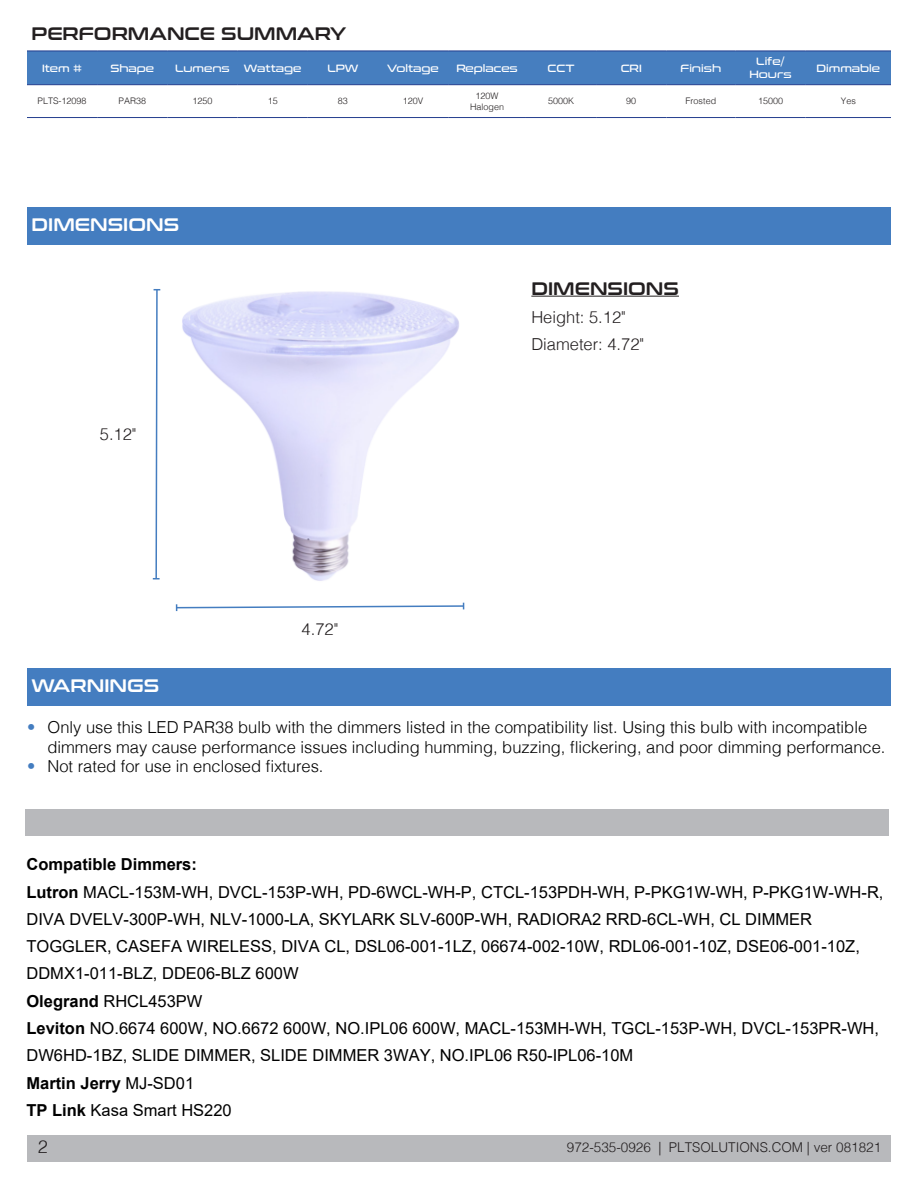
<style>
.page{position:relative;width:918px;height:1188px;background:#fff}
.page>*{position:absolute;margin:0;border:0;box-sizing:border-box;transform-origin:0 0}
.t1{font:18px "Conthrax Sb";color:#231f20}
.t2{font:18px "Conthrax Sb";color:#fff}
.t3{font:300 18px "Helvetica";color:#231f20}
.t4{font:16.5px/27.3px "Arial";color:#000}
.t5{font:300 16.5px/19.8px "Helvetica";color:#000}
.PLT_Body{font:300 16.5px "Helvetica";color:#231f20}
.t6{font:300 13.5px "Helvetica";color:#231f20}
.t7{font:10.5px/12.6px "Conthrax Rg";color:#fff;text-align:center}
.Paragraph_Style_1{font:300 9px "Helvetica";color:#231f20}
.s1{color:#447dc0}
.s2{font-weight:700}
</style>
<div class="page">
<div style="left:27px;top:1135px;width:864px;height:27px;background:#b8b9bc"></div>
<div style="left:27px;top:207px;width:864px;height:37px;background:#447dc0"></div>
<svg style="left:153px;top:289px;width:7px;height:291px"></svg>
<svg style="left:175px;top:603px;width:290px;height:8px"></svg>
<div style="left:27px;top:52px;width:864px;height:32px;background:#467ebf"></div>
<hr style="left:27px;top:117px;width:70px;height:1px;background:#253f8e">
<hr style="left:97px;top:117px;width:70px;height:1px;background:#253f8e">
<hr style="left:167px;top:117px;width:71px;height:1px;background:#253f8e">
<hr style="left:238px;top:117px;width:70px;height:1px;background:#253f8e">
<hr style="left:308px;top:117px;width:70px;height:1px;background:#253f8e">
<hr style="left:378px;top:117px;width:70px;height:1px;background:#253f8e">
<hr style="left:448px;top:117px;width:78px;height:1px;background:#253f8e">
<hr style="left:526px;top:117px;width:70px;height:1px;background:#253f8e">
<hr style="left:596px;top:117px;width:70px;height:1px;background:#253f8e">
<hr style="left:666px;top:117px;width:69px;height:1px;background:#253f8e">
<hr style="left:735px;top:117px;width:71px;height:1px;background:#253f8e">
<hr style="left:806px;top:117px;width:85px;height:1px;background:#253f8e">
<hr style="left:27px;top:51px;width:70px;height:1px;background:#253f8e">
<hr style="left:97px;top:51px;width:70px;height:1px;background:#253f8e">
<hr style="left:167px;top:51px;width:71px;height:1px;background:#253f8e">
<hr style="left:238px;top:51px;width:70px;height:1px;background:#253f8e">
<hr style="left:308px;top:51px;width:70px;height:1px;background:#253f8e">
<hr style="left:378px;top:51px;width:70px;height:1px;background:#253f8e">
<hr style="left:448px;top:51px;width:78px;height:1px;background:#253f8e">
<hr style="left:526px;top:51px;width:70px;height:1px;background:#253f8e">
<hr style="left:596px;top:51px;width:70px;height:1px;background:#253f8e">
<hr style="left:666px;top:51px;width:69px;height:1px;background:#253f8e">
<hr style="left:735px;top:51px;width:71px;height:1px;background:#253f8e">
<hr style="left:806px;top:51px;width:85px;height:1px;background:#253f8e">
<hr style="left:27px;top:84px;width:70px;height:1px;background:#253f8e">
<hr style="left:97px;top:84px;width:70px;height:1px;background:#253f8e">
<hr style="left:167px;top:84px;width:71px;height:1px;background:#253f8e">
<hr style="left:238px;top:84px;width:70px;height:1px;background:#253f8e">
<hr style="left:308px;top:84px;width:70px;height:1px;background:#253f8e">
<hr style="left:378px;top:84px;width:70px;height:1px;background:#253f8e">
<hr style="left:448px;top:84px;width:78px;height:1px;background:#253f8e">
<hr style="left:526px;top:84px;width:70px;height:1px;background:#253f8e">
<hr style="left:596px;top:84px;width:70px;height:1px;background:#253f8e">
<hr style="left:666px;top:84px;width:69px;height:1px;background:#253f8e">
<hr style="left:735px;top:84px;width:71px;height:1px;background:#253f8e">
<hr style="left:806px;top:84px;width:85px;height:1px;background:#253f8e">
<div style="left:27px;top:669px;width:864px;height:37px;background:#447dc0"></div>
<hr style="left:531px;top:296px;width:148px;height:1px;background:#231f20">
<img style="left:182px;top:291px;width:277px;height:290px">
<div style="left:26px;top:810px;width:864px;height:26px;background:#b8b9bc"></div>
<p class="t1" style="left:32px;top:20px;width:316px">PERFORMANCE SUMMARY</p>
<p class="t7" style="left:42px;top:61px;width:42px">Item #</p>
<p class="t7" style="left:110px;top:61px;width:45px">Shape</p>
<p class="t7" style="left:175px;top:61px;width:56px">Lumens</p>
<p class="t7" style="left:244px;top:61px;width:59px">Wattage</p>
<p class="t7" style="left:327px;top:61px;width:32px">LPW</p>
<p class="t7" style="left:387px;top:61px;width:53px">Voltage</p>
<p class="t7" style="left:456px;top:61px;width:63px">Replaces</p>
<p class="t7" style="left:548px;top:61px;width:28px">CCT</p>
<p class="t7" style="left:621px;top:61px;width:23px">CRI</p>
<p class="t7" style="left:681px;top:61px;width:42px">Finish</p>
<p class="t7" style="left:749px;top:55px;width:44px">Life/<br>Hours</p>
<p class="t7" style="left:816px;top:61px;width:65px">Dimmable</p>
<p class="Paragraph_Style_1" style="left:38px;top:93px;width:51px">PLTS-12098</p>
<p class="Paragraph_Style_1" style="left:119px;top:93px;width:29px">PAR38</p>
<p class="Paragraph_Style_1" style="left:192px;top:93px;width:22px">1250</p>
<p class="Paragraph_Style_1" style="left:268px;top:93px;width:12px">15</p>
<p class="Paragraph_Style_1" style="left:338px;top:93px;width:12px">83</p>
<p class="Paragraph_Style_1" style="left:403px;top:93px;width:22px">120V</p>
<p class="Paragraph_Style_1" style="left:476px;top:88px;width:25px">120W</p>
<p class="Paragraph_Style_1" style="left:470px;top:99px;width:36px">Halogen</p>
<p class="Paragraph_Style_1" style="left:548px;top:93px;width:28px">5000K</p>
<p class="Paragraph_Style_1" style="left:626px;top:93px;width:12px">90</p>
<p class="Paragraph_Style_1" style="left:686px;top:93px;width:32px">Frosted</p>
<p class="Paragraph_Style_1" style="left:758px;top:93px;width:27px">15000</p>
<p class="Paragraph_Style_1" style="left:841px;top:93px;width:17px">Yes</p>
<p class="t2" style="left:32px;top:211px;width:149px">DIMENSIONS</p>
<p class="PLT_Body" style="left:100px;top:420px;width:38px">5.12"</p>
<p class="PLT_Body" style="left:302px;top:615px;width:38px">4.72"</p>
<p class="t1" style="left:531px;top:275px;width:149px">DIMENSIONS</p>
<p class="PLT_Body" style="left:531px;top:303px;width:96px">Height: 5.12"</p>
<p class="PLT_Body" style="left:531px;top:330px;width:114px">Diameter: 4.72"</p>
<p class="t2" style="left:32px;top:672px;width:129px">WARNINGS</p>
<p class="t5" style="left:48px;top:716px;width:840px;text-indent:-20px"><span class="s1">•</span> Only use this LED PAR38 bulb with the dimmers listed in the compatibility list. Using this bulb with incompatible dimmers may cause performance issues including humming, buzzing, flickering, and poor dimming performance.</p>
<p class="t5" style="left:27px;top:756px;width:298px"><span class="s1">•</span> Not rated for use in enclosed fixtures.</p>
<p class="t4" style="left:26px;top:851px;width:859px"><span class="s2">Compatible Dimmers:<br>Lutron</span> MACL-153M-WH, DVCL-153P-WH, PD-6WCL-WH-P, CTCL-153PDH-WH, P-PKG1W-WH, P-PKG1W-WH-R, DIVA DVELV-300P-WH, NLV-1000-LA, SKYLARK SLV-600P-WH, RADIORA2 RRD-6CL-WH, CL DIMMER TOGGLER, CASEFA WIRELESS, DIVA CL, DSL06-001-1LZ, 06674-002-10W, RDL06-001-10Z, DSE06-001-10Z, DDMX1-011-BLZ, DDE06-BLZ 600W<br><span class="s2">Olegrand</span> RHCL453PW<br><span class="s2">Leviton</span> NO.6674 600W, NO.6672 600W, NO.IPL06 600W, MACL-153MH-WH, TGCL-153P-WH, DVCL-153PR-WH, DW6HD-1BZ, SLIDE DIMMER, SLIDE DIMMER 3WAY, NO.IPL06 R50-IPL06-10M<br><span class="s2">Martin Jerry</span> MJ-SD01<br><span class="s2">TP Link</span> Kasa Smart HS220</p>
<p class="t3" style="left:38px;top:1132px;width:12px">2</p>
<p class="t6" style="left:567px;top:1136px;width:316px">972-535-0926 | PLTSOLUTIONS.COM | ver 081821</p>
</div>
